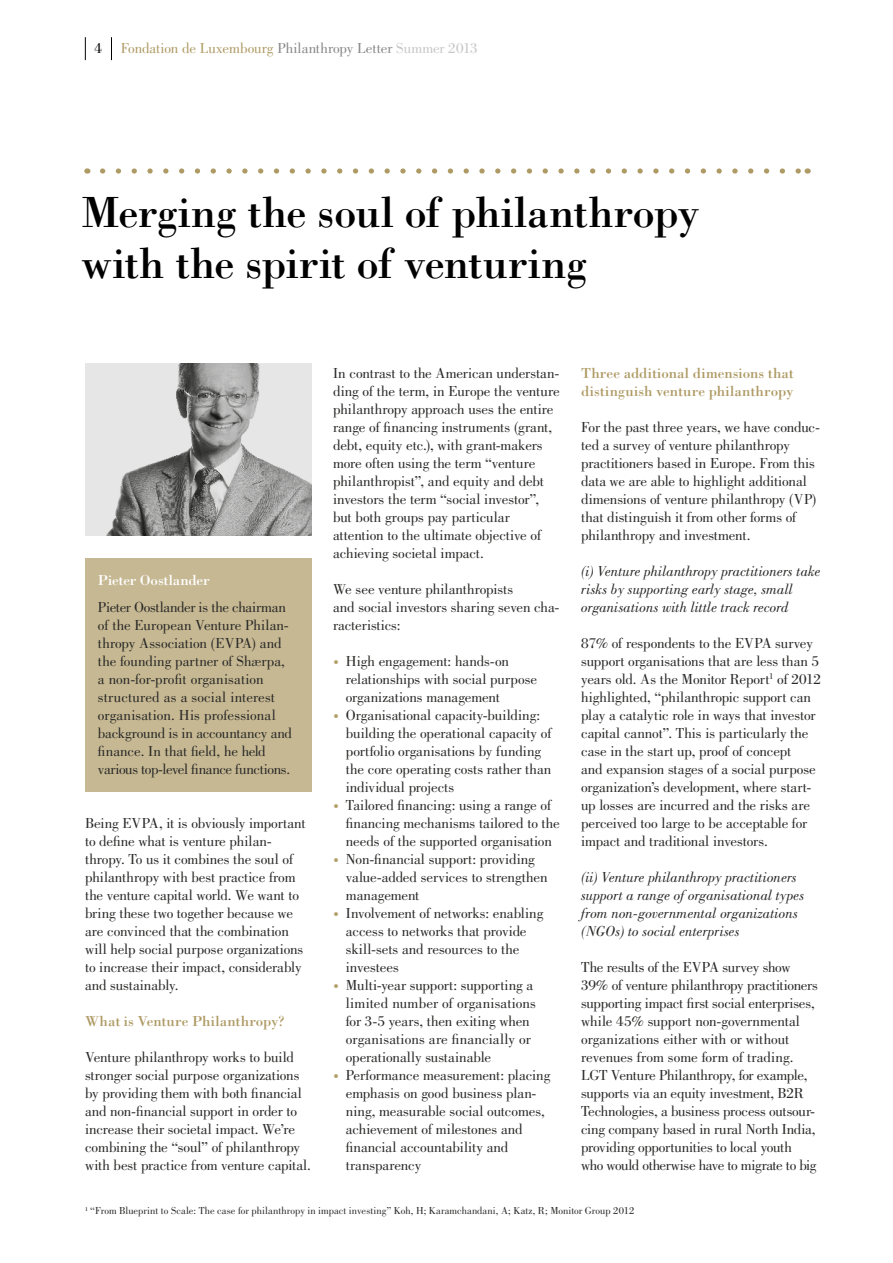
<style>
.page{position:relative;width:893px;height:1263px;background:#fff}
.page>*{position:absolute;margin:0;border:0;box-sizing:border-box;transform-origin:0 0}
.t1{font:45px/51px "Bodoni Std";letter-spacing:-.01em;color:#000}
.t2{font:15px/18px "Bodoni Std";letter-spacing:-.005em;color:#282827}
.t3{font:italic 15px/18px "Bodoni Std";color:#282827}
.t4{font:15px/18px "Bodoni Std";letter-spacing:.005em;color:#ae9a64}
.t5{font:15px "Bodoni Std";color:#ae9a64}
.t6{font:15px "Bodoni Std";letter-spacing:-.01em;color:#fff}
.t7{font:15px "Bodoni Std";color:#000}
.t8{font:10.5px "Bodoni Std";letter-spacing:.005em;color:#282827}
.s1{color:#878787}
.s2{color:#c6c6c6}
.s3{font-size:12px;color:#b29f6b}
</style>
<div class="page">
<svg style="left:103px;top:168px;width:696px;height:6px"></svg>
<svg style="left:111px;top:37px;width:1px;height:23px"></svg>
<svg style="left:85px;top:37px;width:1px;height:23px"></svg>
<div style="left:85px;top:558px;width:227px;height:233px;background:#c6b892"></div>
<img style="left:85px;top:364px;width:227px;height:171px">
<p class="t7" style="left:94px;top:39px;width:9px">4</p>
<p class="t5" style="left:121px;top:39px;width:359px">Fondation de Luxembourg <span class="s1">Philanthropy Letter</span> <span class="s2">Summer 2013</span></p>
<h1 class="t1" style="left:82px;top:186px;width:619px">Merging the soul of philanthropy with the spirit of venturing</h1>
<p class="t6" style="left:98px;top:571px;width:113px">Pieter Oostlander</p>
<p class="t2" style="left:98px;top:598px;width:196px">Pieter Oostlander is the chairman of the European Venture Philan&shy;thropy Association (EVPA) and the founding partner of Shærpa, a non-for-profit organisation structured as a social interest organisation. His professional background is in accountancy and finance. In that field, he held various top-level finance functions.</p>
<p class="t2" style="left:85px;top:814px;width:222px">Being EVPA, it is obviously important to define what is venture philan&shy;thropy. To us it combines the soul of philanthropy with best practice from the venture capital world. We want to bring these two together because we are convinced that the combination will help social purpose organizations to increase their impact, considerably and sustainably.</p>
<p class="t4" style="left:85px;top:1012px;width:201px">What is Venture Philanthropy?</p>
<p class="t2" style="left:85px;top:1048px;width:228px">Venture philanthropy works to build stronger social purpose organizations by providing them with both financial and non-financial support in order to increase their societal impact. We’re combining the “soul” of philanthropy with best practice from venture capital.</p>
<p class="t2" style="left:333px;top:364px;width:228px">In contrast to the American understan&shy;ding of the term, in Europe the venture philanthropy approach uses the entire range of financing instruments (grant, debt, equity etc.), with grant-makers more often using the term “venture philanthropist”, and equity and debt investors the term “social investor”, but both groups pay particular attention to the ultimate objective of achieving societal impact.</p>
<p class="t2" style="left:333px;top:580px;width:228px">We see venture philanthropists<br>and social investors sharing seven cha&shy;racteristics:</p>
<p class="t2" style="left:346px;top:652px;width:193px;text-indent:-13px"><span class="s3">•</span> High engagement: hands-on relationships with social purpose organizations management</p>
<p class="t2" style="left:346px;top:706px;width:207px;text-indent:-13px"><span class="s3">•</span> Organisational capacity-building: building the operational capacity of portfolio organisations by funding the core operating costs rather than individual projects</p>
<p class="t2" style="left:346px;top:796px;width:216px;text-indent:-13px"><span class="s3">•</span> Tailored financing: using a range of financing mechanisms tailored to the needs of the supported organisation</p>
<p class="t2" style="left:346px;top:850px;width:203px;text-indent:-13px"><span class="s3">•</span> Non-financial support: providing value-added services to strengthen management</p>
<p class="t2" style="left:346px;top:904px;width:199px;text-indent:-13px"><span class="s3">•</span> Involvement of networks: enabling access to networks that provide skill-sets and resources to the investees</p>
<p class="t2" style="left:346px;top:976px;width:192px;text-indent:-13px"><span class="s3">•</span> Multi-year support: supporting a limited number of organisations for 3-5 years, then exiting when organisations are financially or operationally sustainable</p>
<p class="t2" style="left:346px;top:1066px;width:206px;text-indent:-13px"><span class="s3">•</span> Performance measurement: placing emphasis on good business plan&shy;ning, measurable social outcomes, achievement of milestones and financial accountability and transparency</p>
<p class="t4" style="left:581px;top:364px;width:214px">Three additional dimensions that distinguish venture philanthropy</p>
<p class="t2" style="left:581px;top:418px;width:240px">For the past three years, we have conduc&shy;ted a survey of venture philanthropy practitioners based in Europe. From this data we are able to highlight additional dimensions of venture philanthropy (VP) that distinguish it from other forms of philanthropy and investment.</p>
<p class="t3" style="left:581px;top:562px;width:241px">(i) Venture philanthropy practitioners take risks by supporting early stage, small organisations with little track record</p>
<p class="t2" style="left:581px;top:634px;width:241px">87% of respondents to the EVPA survey support organisations that are less than 5 years old. As the Monitor Report<sup>1</sup> of 2012 highlighted, “philanthropic support can play a catalytic role in ways that investor capital cannot”. This is particularly the case in the start up, proof of concept<br>and expansion stages of a social purpose organization’s development, where start&shy;up losses are incurred and the risks are perceived too large to be acceptable for impact and traditional investors.</p>
<p class="t3" style="left:581px;top:868px;width:225px">(ii) Venture philanthropy practitioners support a range of organisational types from non-governmental organizations (NGOs) to social enterprises</p>
<p class="t2" style="left:581px;top:958px;width:238px">The results of the EVPA survey show 39% of venture philanthropy practitioners supporting impact first social enterprises, while 45% support non-governmental organizations either with or without revenues from some form of trading.<br>LGT Venture Philanthropy, for example, supports via an equity investment, B2R Technologies, a business process outsour&shy;cing company based in rural North India, providing opportunities to local youth<br>who would otherwise have to migrate to big</p>
<p class="t8" style="left:85px;top:1205px;width:551px"><sup>1</sup> “From Blueprint to Scale: The case for philanthropy in impact investing” Koh, H; Karamchandani, A; Katz, R; Monitor Group 2012</p>
</div>
